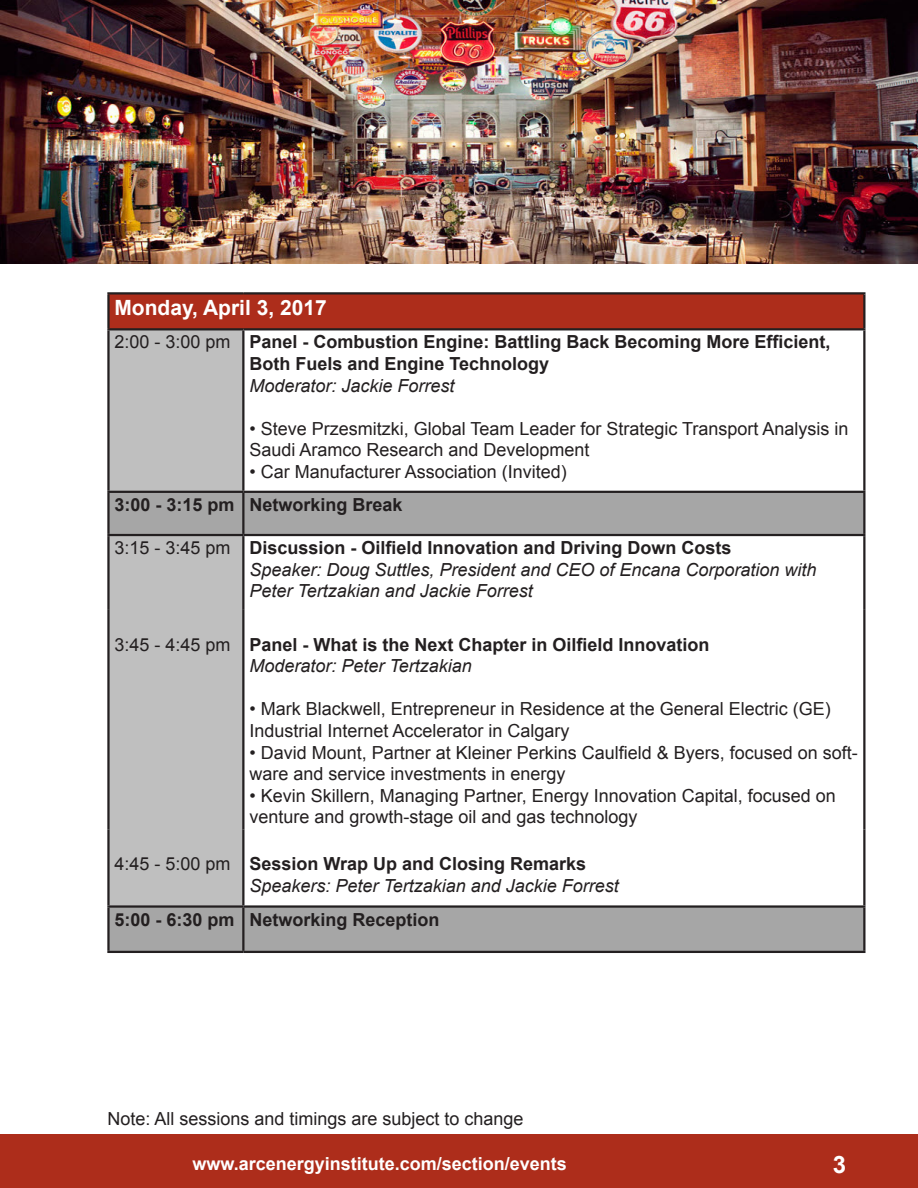
<style>
.page{position:relative;width:918px;height:1188px;background:#fff}
.page>*{position:absolute;margin:0;border:0;box-sizing:border-box;transform-origin:0 0}
.t1{font:700 24px "Arial";color:#fff}
.t2{font:700 21px "Arial";color:#fff}
.t3{font:18px/21.6px "Arial";color:#231f20}
.t4{font:700 18px/21.6px "Arial";color:#231f20}
.t5{font:italic 18px "Arial";color:#231f20}
.t6{font:700 18px "Arial";color:#fff}
</style>
<div class="page">
<div style="left:0;top:1134px;width:918px;height:54px;background:#ad2d1b"></div>
<div style="left:108px;top:293px;width:756px;height:36px;background:#ad2d1b"></div>
<div style="left:110px;top:330px;width:132px;height:161px;background:#bfbfbf"></div>
<svg style="left:110px;top:493px;width:753px;height:458px"></svg>
<hr style="left:863px;top:908px;width:3px;height:43px;background:#231f20">
<hr style="left:243px;top:951px;width:623px;height:2px;background:#231f20">
<hr style="left:863px;top:536px;width:3px;height:74px;background:#231f20">
<hr style="left:863px;top:610px;width:3px;height:219px;background:#231f20">
<hr style="left:863px;top:829px;width:3px;height:76px;background:#231f20">
<hr style="left:107px;top:905px;width:136px;height:3px;background:#231f20">
<hr style="left:243px;top:905px;width:623px;height:3px;background:#231f20">
<hr style="left:863px;top:493px;width:3px;height:41px;background:#231f20">
<hr style="left:107px;top:534px;width:136px;height:2px;background:#231f20">
<hr style="left:243px;top:534px;width:623px;height:2px;background:#231f20">
<hr style="left:863px;top:330px;width:3px;height:161px;background:#231f20">
<hr style="left:107px;top:491px;width:136px;height:2px;background:#231f20">
<hr style="left:243px;top:491px;width:623px;height:2px;background:#231f20">
<hr style="left:107px;top:330px;width:3px;height:161px;background:#231f20">
<hr style="left:242px;top:330px;width:2px;height:161px;background:#231f20">
<hr style="left:107px;top:493px;width:3px;height:41px;background:#231f20">
<hr style="left:242px;top:493px;width:2px;height:41px;background:#231f20">
<hr style="left:107px;top:536px;width:3px;height:74px;background:#231f20">
<hr style="left:242px;top:536px;width:2px;height:74px;background:#231f20">
<hr style="left:107px;top:610px;width:3px;height:219px;background:#231f20">
<hr style="left:242px;top:610px;width:2px;height:219px;background:#231f20">
<hr style="left:107px;top:829px;width:3px;height:76px;background:#231f20">
<hr style="left:242px;top:829px;width:2px;height:76px;background:#231f20">
<hr style="left:107px;top:908px;width:3px;height:43px;background:#231f20">
<hr style="left:242px;top:908px;width:2px;height:43px;background:#231f20">
<hr style="left:107px;top:951px;width:136px;height:2px;background:#231f20">
<hr style="left:107px;top:292px;width:136px;height:3px;background:#231f20">
<hr style="left:107px;top:295px;width:3px;height:33px;background:#231f20">
<hr style="left:243px;top:292px;width:623px;height:3px;background:#231f20">
<hr style="left:863px;top:295px;width:3px;height:33px;background:#231f20">
<hr style="left:107px;top:328px;width:136px;height:2px;background:#231f20">
<hr style="left:243px;top:328px;width:623px;height:2px;background:#231f20">
<img style="left:0;top:0;width:918px;height:264px">
<p class="t2" style="left:114px;top:293px;width:214px">Monday, April 3, 2017</p>
<p class="t3" style="left:114px;top:332px;width:118px">2:00 - 3:00 pm</p>
<p class="t4" style="left:249px;top:332px;width:583px">Panel - Combustion Engine: Battling Back Becoming More Efficient,<br>Both Fuels and Engine Technology</p>
<p class="t5" style="left:249px;top:374px;width:207px">Moderator: Jackie Forrest</p>
<p class="t3" style="left:249px;top:418px;width:601px">• Steve Przesmitzki, Global Team Leader for Strategic Transport Analysis in<br>Saudi Aramco Research and Development</p>
<p class="t3" style="left:249px;top:461px;width:319px">• Car Manufacturer Association (Invited)</p>
<p class="t4" style="left:114px;top:494px;width:122px">3:00 - 3:15 pm</p>
<p class="t4" style="left:249px;top:494px;width:155px">Networking Break</p>
<p class="t3" style="left:114px;top:537px;width:118px">3:15 - 3:45 pm</p>
<p class="t4" style="left:249px;top:538px;width:484px">Discussion - Oilfield Innovation and Driving Down Costs</p>
<p class="t5" style="left:249px;top:558px;width:569px">Speaker: Doug Suttles, President and CEO of Encana Corporation with</p>
<p class="t5" style="left:249px;top:579px;width:285px">Peter Tertzakian and Jackie Forrest</p>
<p class="t3" style="left:114px;top:634px;width:118px">3:45 - 4:45 pm</p>
<p class="t4" style="left:249px;top:634px;width:462px">Panel - What is the Next Chapter in Oilfield Innovation</p>
<p class="t5" style="left:249px;top:654px;width:224px">Moderator: Peter Tertzakian</p>
<p class="t3" style="left:249px;top:698px;width:583px">• Mark Blackwell, Entrepreneur in Residence at the General Electric (GE)<br>Industrial Internet Accelerator in Calgary</p>
<p class="t3" style="left:249px;top:742px;width:610px">• David Mount, Partner at Kleiner Perkins Caulfield &amp; Byers, focused on soft&shy;ware and service investments in energy</p>
<p class="t3" style="left:249px;top:785px;width:588px">• Kevin Skillern, Managing Partner, Energy Innovation Capital, focused on venture and growth-stage oil and gas technology</p>
<p class="t3" style="left:114px;top:853px;width:118px">4:45 - 5:00 pm</p>
<p class="t4" style="left:249px;top:854px;width:338px">Session Wrap Up and Closing Remarks</p>
<p class="t5" style="left:249px;top:874px;width:371px">Speakers: Peter Tertzakian and Jackie Forrest</p>
<p class="t4" style="left:114px;top:909px;width:122px">5:00 - 6:30 pm</p>
<p class="t4" style="left:249px;top:909px;width:192px">Networking Reception</p>
<p class="t3" style="left:107px;top:1108px;width:418px">Note: All sessions and timings are subject to change</p>
<p class="t6" style="left:192px;top:1152px;width:376px">www.arcenergyinstitute.com/section/events</p>
<p class="t1" style="left:833px;top:1148px;width:15px">3</p>
</div>
